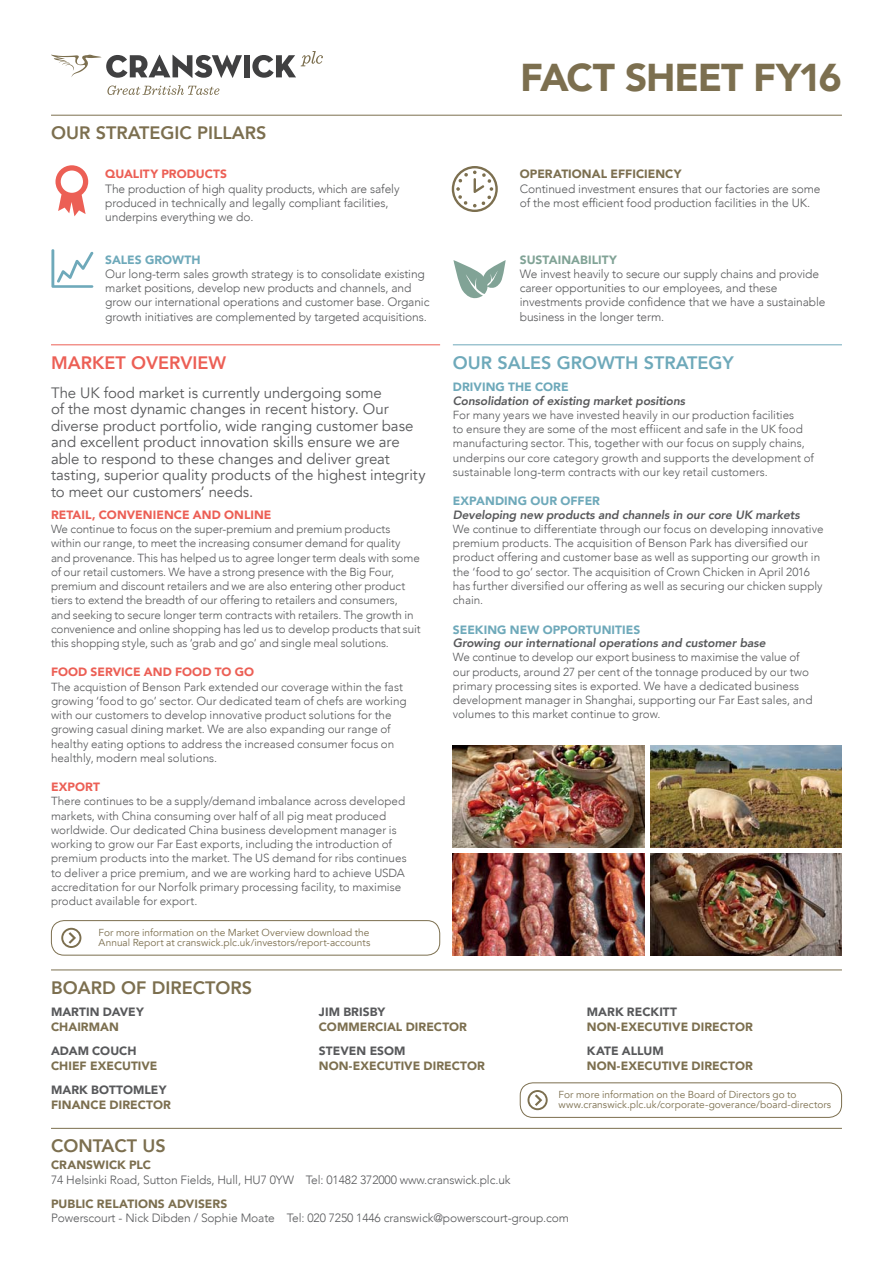
<style>
.page{position:relative;width:893px;height:1263px;background:#fff}
.page>*{position:absolute;margin:0;border:0;box-sizing:border-box;transform-origin:0 0}
.t1{font:900 38.7px "Avenir";letter-spacing:-.03em;color:#7c6f4f}
.t2{font:800 18px "Avenir";color:#7c6f4f}
.t3{font:800 18px "Avenir";color:#6ea9ba}
.t4{font:800 18px "Avenir";color:#ec5f55}
.t5{font:15px/16.5px "Avenir";letter-spacing:-.005em;color:#58595b}
.t6{font:300 12px/14.2px "Avenir";letter-spacing:-.01em;color:#58595b}
.t7{font:900 12px "Avenir";letter-spacing:.005em;color:#7c6f4f}
.t8{font:italic 800 12px "Avenir";letter-spacing:-.01em;color:#58595b}
.t9{font:900 12px "Avenir";letter-spacing:.005em;color:#58595b}
.t10{font:900 12px "Avenir";letter-spacing:.005em;color:#ec5f55}
.t11{font:900 12px "Avenir";letter-spacing:.005em;color:#6ea9ba}
.t12{font:900 12px "Avenir";letter-spacing:.005em;color:#81a396}
.t13{font:300 11.7px/14.2px "Avenir";letter-spacing:-.005em;color:#58595b}
.t14{font:10.2px/10.5px "Avenir";color:#7c6f4f}
</style>
<div class="page">
<svg style="left:453px;top:260px;width:53px;height:39px"></svg>
<svg style="left:51px;top:249px;width:43px;height:39px"></svg>
<svg style="left:452px;top:166px;width:46px;height:46px"></svg>
<svg style="left:55px;top:165px;width:33px;height:51px"></svg>
<img style="left:651px;top:745px;width:191px;height:102px">
<img style="left:453px;top:745px;width:191px;height:102px">
<img style="left:651px;top:854px;width:191px;height:102px">
<img style="left:453px;top:854px;width:191px;height:102px">
<hr style="left:51px;top:344px;width:389px;height:1px;background:#ec5f55">
<hr style="left:453px;top:344px;width:389px;height:1px;background:#6ea9ba">
<hr style="left:51px;top:969px;width:791px;height:1px;background:#7c6f4f">
<hr style="left:51px;top:1128px;width:791px;height:1px;background:#7c6f4f">
<div style="left:51px;top:920px;width:389px;height:35px;border:1px solid #7c6f4f;border-radius:13px"></div>
<svg style="left:61px;top:928px;width:20px;height:20px"></svg>
<div style="left:520px;top:1082px;width:322px;height:36px;border:1px solid #7c6f4f;border-radius:13px"></div>
<svg style="left:527px;top:1090px;width:21px;height:20px"></svg>
<svg style="left:107px;top:85px;width:112px;height:10px"></svg>
<svg style="left:51px;top:55px;width:191px;height:23px"></svg>
<div style="left:244px;top:55px;width:6px;height:22px;background:#404041"></div>
<svg style="left:252px;top:51px;width:71px;height:27px"></svg>
<hr style="left:51px;top:115px;width:791px;height:1px;background:#7c6f4f">
<h2 class="t2" style="left:51px;top:121px;width:217px">OUR STRATEGIC PILLARS</h2>
<p class="t10" style="left:105px;top:166px;width:123px">QUALITY PRODUCTS</p>
<p class="t6" style="left:105px;top:182px;width:296px">The production of high quality products, which are safely produced in technically and legally compliant facilities, underpins everything we do.</p>
<p class="t11" style="left:105px;top:252px;width:97px">SALES GROWTH</p>
<p class="t6" style="left:105px;top:267px;width:326px">Our long-term sales growth strategy is to consolidate existing market positions, develop new products and channels, and grow our international operations and customer base. Organic growth initiatives are complemented by targeted acquisitions.</p>
<h1 class="t1" style="left:520px;top:53px;width:323px">FACT SHEET FY16</h1>
<p class="t7" style="left:520px;top:166px;width:163px">OPERATIONAL EFFICIENCY</p>
<p class="t6" style="left:520px;top:182px;width:302px">Continued investment ensures that our factories are some of the most efficient food production facilities in the UK.</p>
<p class="t12" style="left:520px;top:252px;width:99px">SUSTAINABILITY</p>
<p class="t6" style="left:520px;top:267px;width:307px">We invest heavily to secure our supply chains and provide career opportunities to our employees, and these investments provide confidence that we have a sustainable business in the longer term.</p>
<h2 class="t4" style="left:51px;top:351px;width:176px">MARKET OVERVIEW</h2>
<h2 class="t3" style="left:453px;top:351px;width:282px">OUR SALES GROWTH STRATEGY</h2>
<p class="t5" style="left:51px;top:385px;width:376px">The UK food market is currently undergoing some<br>of the most dynamic changes in recent history. Our diverse product portfolio, wide ranging customer base and excellent product innovation skills ensure we are able to respond to these changes and deliver great tasting, superior quality products of the highest integrity to meet our customers’ needs.</p>
<p class="t10" style="left:51px;top:507px;width:222px">RETAIL, CONVENIENCE AND ONLINE</p>
<p class="t13" style="left:51px;top:522px;width:371px">We continue to focus on the super-premium and premium products within our range, to meet the increasing consumer demand for quality and provenance. This has helped us to agree longer term deals with some of our retail customers. We have a strong presence with the Big Four, premium and discount retailers and we are also entering other product tiers to extend the breadth of our offering to retailers and consumers,<br>and seeking to secure longer term contracts with retailers. The growth in convenience and online shopping has led us to develop products that suit this shopping style, such as ‘grab and go’ and single meal solutions.</p>
<p class="t10" style="left:51px;top:664px;width:205px">FOOD SERVICE AND FOOD TO GO</p>
<p class="t13" style="left:51px;top:680px;width:357px">The acquistion of Benson Park extended our coverage within the fast growing ‘food to go’ sector. Our dedicated team of chefs are working with our customers to develop innovative product solutions for the growing casual dining market. We are also expanding our range of healthy eating options to address the increased consumer focus on healthly, modern meal solutions.</p>
<p class="t10" style="left:51px;top:779px;width:50px">EXPORT</p>
<p class="t13" style="left:51px;top:794px;width:357px">There continues to be a supply/demand imbalance across developed markets, with China consuming over half of all pig meat produced worldwide. Our dedicated China business development manager is working to grow our Far East exports, including the introduction of premium products into the market. The US demand for ribs continues to deliver a price premium, and we are working hard to achieve USDA accreditation for our Norfolk primary processing facility, to maximise product available for export.</p>
<p class="t14" style="left:99px;top:927px;width:273px">For more information on the Market Overview download the<br>Annual Report at cranswick.plc.uk/investors/report-accounts</p>
<h2 class="t2" style="left:51px;top:976px;width:202px">BOARD OF DIRECTORS</h2>
<p class="t11" style="left:453px;top:379px;width:117px">DRIVING THE CORE</p>
<p class="t8" style="left:453px;top:393px;width:234px">Consolidation of existing market positions</p>
<p class="t13" style="left:453px;top:408px;width:363px">For many years we have invested heavily in our production facilities<br>to ensure they are some of the most effiicent and safe in the UK food manufacturing sector. This, together with our focus on supply chains, underpins our core category growth and supports the development of sustainable long-term contracts with our key retail customers.</p>
<p class="t11" style="left:453px;top:493px;width:149px">EXPANDING OUR OFFER</p>
<p class="t8" style="left:453px;top:507px;width:348px">Developing new products and channels in our core UK markets</p>
<p class="t13" style="left:453px;top:522px;width:372px">We continue to differentiate through our focus on developing innovative premium products. The acquisition of Benson Park has diversified our product offering and customer base as well as supporting our growth in the ‘food to go’ sector. The acquisition of Crown Chicken in April 2016 has further diversified our offering as well as securing our chicken supply chain.</p>
<p class="t11" style="left:453px;top:621px;width:189px">SEEKING NEW OPPORTUNITIES</p>
<p class="t8" style="left:453px;top:635px;width:314px">Growing our international operations and customer base</p>
<p class="t13" style="left:453px;top:650px;width:361px">We continue to develop our export business to maximise the value of our products, around 27 per cent of the tonnage produced by our two primary processing sites is exported. We have a dedicated business development manager in Shanghai, supporting our Far East sales, and volumes to this market continue to grow.</p>
<p class="t9" style="left:51px;top:1004px;width:94px">MARTIN DAVEY</p>
<p class="t7" style="left:51px;top:1019px;width:69px">CHAIRMAN</p>
<p class="t9" style="left:51px;top:1043px;width:87px">ADAM COUCH</p>
<p class="t7" style="left:51px;top:1058px;width:108px">CHIEF EXECUTIVE</p>
<p class="t9" style="left:51px;top:1082px;width:117px">MARK BOTTOMLEY</p>
<p class="t7" style="left:51px;top:1097px;width:121px">FINANCE DIRECTOR</p>
<h2 class="t2" style="left:51px;top:1134px;width:116px">CONTACT US</h2>
<p class="t9" style="left:319px;top:1004px;width:68px">JIM BRISBY</p>
<p class="t7" style="left:319px;top:1019px;width:150px">COMMERCIAL DIRECTOR</p>
<p class="t9" style="left:319px;top:1043px;width:88px">STEVEN ESOM</p>
<p class="t7" style="left:319px;top:1058px;width:168px">NON-EXECUTIVE DIRECTOR</p>
<p class="t9" style="left:587px;top:1004px;width:92px">MARK RECKITT</p>
<p class="t7" style="left:587px;top:1019px;width:168px">NON-EXECUTIVE DIRECTOR</p>
<p class="t9" style="left:587px;top:1043px;width:79px">KATE ALLUM</p>
<p class="t7" style="left:587px;top:1058px;width:168px">NON-EXECUTIVE DIRECTOR</p>
<p class="t14" style="left:559px;top:1089px;width:274px">For more information on the Board of Directors go to www.cranswick.plc.uk/corporate-goverance/board-directors</p>
<p class="t7" style="left:51px;top:1157px;width:102px">CRANSWICK PLC</p>
<p class="t6" style="left:51px;top:1173px;width:461px">74 Helsinki Road, Sutton Fields, Hull, HU7 0YW Tel: 01482 372000 www.cranswick.plc.uk</p>
<p class="t7" style="left:51px;top:1196px;width:178px">PUBLIC RELATIONS ADVISERS</p>
<p class="t6" style="left:51px;top:1211px;width:520px">Powerscourt - Nick Dibden / Sophie Moate Tel: 020 7250 1446 cranswick@powerscourt-group.com</p>
</div>
